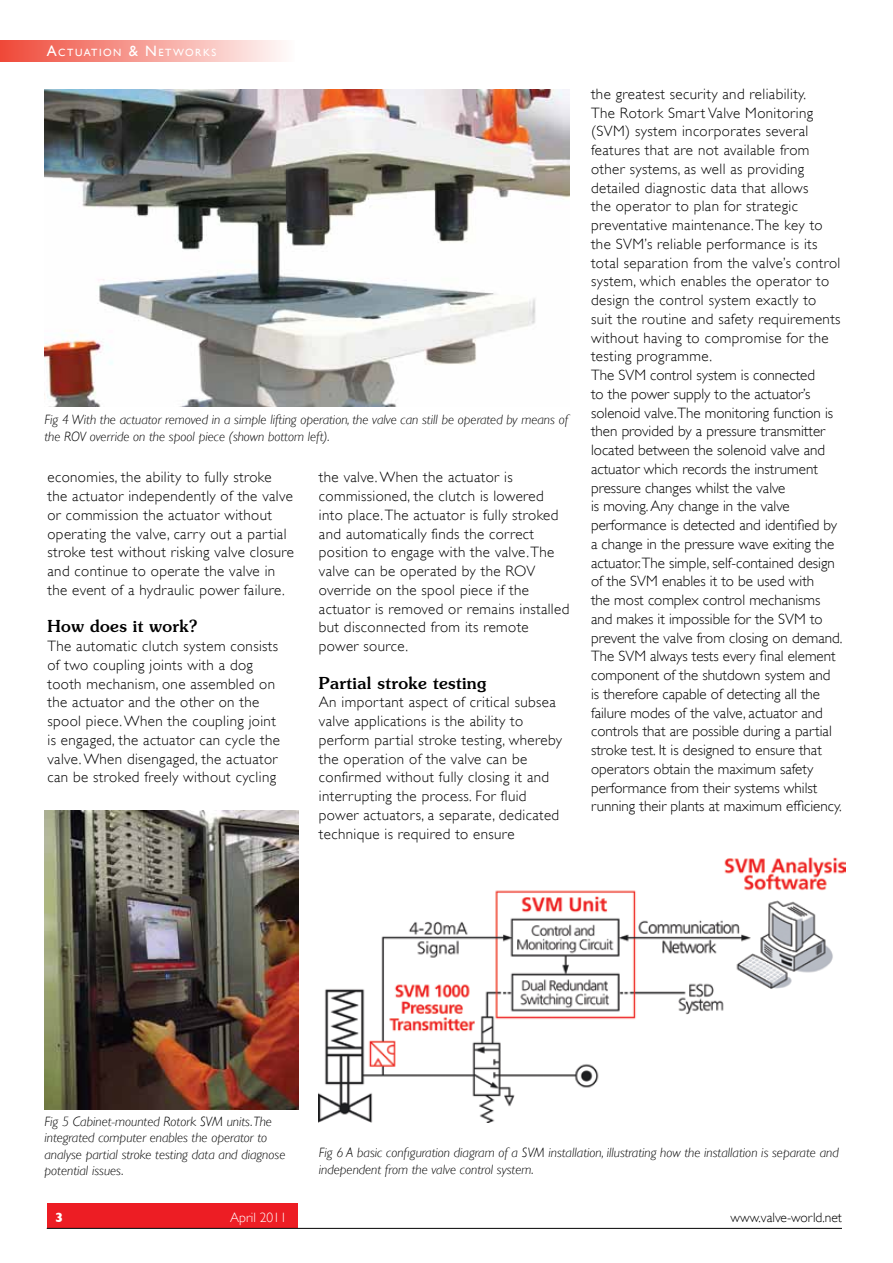
<style>
.page{position:relative;width:893px;height:1263px;background:#fff}
.page>*{position:absolute;margin:0;border:0;box-sizing:border-box;transform-origin:0 0}
.t1{font:500 16.5px "Souvenir";letter-spacing:.025em;color:#000}
.t2{font:300 15px/18.8px "Gill Sans";color:#000}
.t3{font:300 15px/18.8px "Gill Sans";letter-spacing:.025em;color:#000}
.t4{font:italic 300 13.5px/16.5px "Gill Sans";color:#000}
.t5{font:300 13.5px "Gill Sans";color:#000}
.t6{font:300 13.5px "Gill Sans";color:#fff}
.t7{font:700 13.5px "Gill Sans";color:#fff}
.t8{font:10.5px "Gill Sans";letter-spacing:.145em;color:#fff}
.s1{font-size:15px}
</style>
<div class="page">
<img style="left:45px;top:89px;width:525px;height:317px">
<img style="left:45px;top:810px;width:253px;height:300px">
<img style="left:319px;top:857px;width:527px;height:266px">
<div style="left:47px;top:1203px;width:251px;height:25px;background:#ed1d24"></div>
<hr style="left:47px;top:1228px;width:795px;height:1px;background:#000">
<div style="left:0;top:40px;width:295px;height:22px;background:linear-gradient(to right,#ef4838,#fefdfd)"></div>
<p class="t8" style="left:47px;top:47px;width:171px"><span class="s1">A</span>CTUATION <span class="s1">&amp; N</span> ETWORKS</p>
<p class="t4" style="left:45px;top:411px;width:525px">Fig 4 With the actuator removed in a simple lifting operation, the valve can still be operated by means of the ROV override on the spool piece (shown bottom left).</p>
<p class="t3" style="left:47px;top:468px;width:248px">economies, the ability to fully stroke the actuator independently of the valve or commission the actuator without operating the valve, carry out a partial stroke test without risking valve closure and continue to operate the valve in the event of a hydraulic power failure.</p>
<p class="t1" style="left:47px;top:616px;width:151px">How does it work?</p>
<p class="t3" style="left:47px;top:637px;width:234px">The automatic clutch system consists of two coupling joints with a dog tooth mechanism, one assembled on the actuator and the other on the spool piece. When the coupling joint is engaged, the actuator can cycle the valve. When disengaged, the actuator can be stroked freely without cycling</p>
<p class="t3" style="left:319px;top:468px;width:252px">the valve. When the actuator is commissioned, the clutch is lowered into place. The actuator is fully stroked and automatically finds the correct position to engage with the valve. The valve can be operated by the ROV override on the spool piece if the actuator is removed or remains installed but disconnected from its remote power source.</p>
<p class="t1" style="left:319px;top:673px;width:169px">Partial stroke testing</p>
<p class="t3" style="left:319px;top:693px;width:245px">An important aspect of critical subsea valve applications is the ability to perform partial stroke testing, whereby the operation of the valve can be confirmed without fully closing it and interrupting the process. For fluid power actuators, a separate, dedicated technique is required to ensure</p>
<p class="t2" style="left:591px;top:84px;width:253px">the greatest security and reliability.<br>The Rotork Smart Valve Monitoring (SVM) system incorporates several features that are not available from other systems, as well as providing detailed diagnostic data that allows<br>the operator to plan for strategic preventative maintenance. The key to the SVM’s reliable performance is its total separation from the valve’s control system, which enables the operator to design the control system exactly to<br>suit the routine and safety requirements without having to compromise for the testing programme.<br>The SVM control system is connected<br>to the power supply to the actuator’s solenoid valve.The monitoring function is then provided by a pressure transmitter located between the solenoid valve and actuator which records the instrument pressure changes whilst the valve<br>is moving. Any change in the valve performance is detected and identified by a change in the pressure wave exiting the actuator.The simple, self-contained design of the SVM enables it to be used with<br>the most complex control mechanisms and makes it impossible for the SVM to prevent the valve from closing on demand.<br>The SVM always tests every final element component of the shutdown system and<br>is therefore capable of detecting all the failure modes of the valve, actuator and controls that are possible during a partial stroke test. It is designed to ensure that operators obtain the maximum safety performance from their systems whilst running their plants at maximum efficiency.</p>
<p class="t4" style="left:45px;top:1113px;width:242px">Fig 5 Cabinet-mounted Rotork SVM units. The integrated computer enables the operator to analyse partial stroke testing data and diagnose potential issues.</p>
<p class="t4" style="left:319px;top:1144px;width:521px">Fig 6 A basic configuration diagram of a SVM installation, illustrating how the installation is separate and independent from the valve control system.</p>
<p class="t7" style="left:55px;top:1209px;width:10px">3</p>
<p class="t6" style="left:230px;top:1209px;width:58px">April 2011</p>
<p class="t5" style="left:731px;top:1210px;width:113px">www.valve-world.net</p>
</div>
